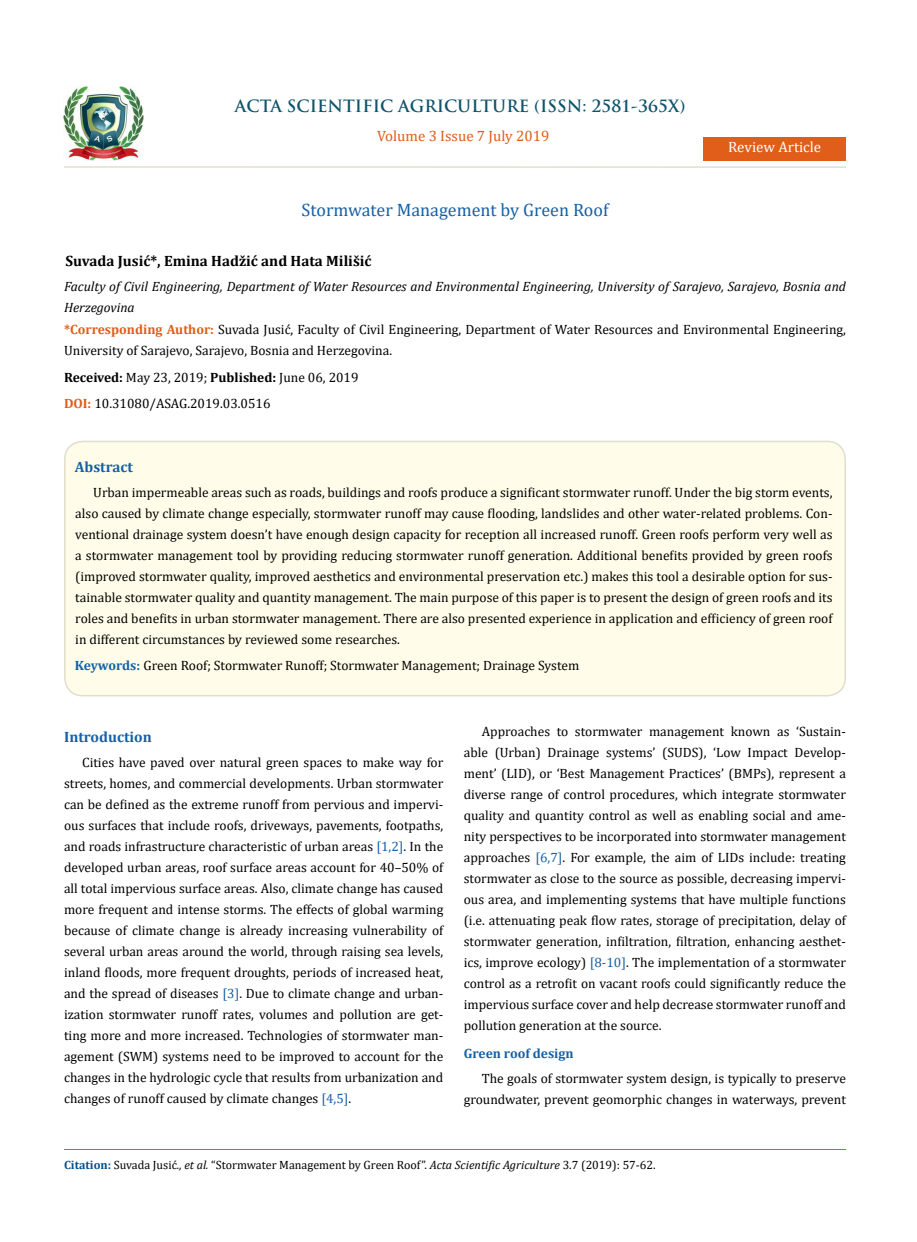
<style>
.page{position:relative;width:917px;height:1242px;background:#fff}
.page>*{position:absolute;margin:0;border:0;box-sizing:border-box;transform-origin:0 0}
.t1{font:18px "Cambria";color:#1560a6}
.t2{font:700 16.5px "Trajan Pro";color:#0e546a}
.t3{font:700 15px "Cambria";color:#000}
.t4{font:15px "Cambria";color:#e05d1a}
.t5{font:700 15px "Cambria";color:#1560a6}
.t6{font:15px "Cambria";color:#fff}
.t7{font:13.5px/21px "Cambria";color:#000;text-align:justify}
.t8{font:italic 13.5px/21px "Cambria";color:#000}
.t9{font:700 13.5px "Cambria";color:#1560a6}
.t10{font:12px "Cambria";color:#000}
.s1{font-weight:700;color:#e05d1a}
.s2{font-weight:700}
.s3{font-weight:700;color:#1560a6}
.s4{color:#1560a6}
.s5{font-weight:700;color:#035089}
.s6{font-style:italic}
</style>
<div class="page">
<img style="left:63px;top:86px;width:81px;height:74px">
<div style="left:703px;top:137px;width:143px;height:23px;background:#e05d1a"></div>
<div style="left:65px;top:441px;width:780px;height:255px;background:#fffde9;border-radius:18px"></div>
<div style="left:64px;top:441px;width:782px;height:255px;border:2px solid #e0dfcd;border-radius:18px"></div>
<hr style="left:64px;top:166px;width:782px;height:2px;background:#e0dfcd">
<hr style="left:64px;top:1149px;width:782px;height:1px;background:#e05d1a">
<p class="t2" style="left:235px;top:95px;width:452px">ACTA SCIENTIFIC AGRICULTURE (ISSN: 2581-365X)</p>
<p class="t4" style="left:377px;top:127px;width:174px">Volume 3 Issue 7 July 2019</p>
<p class="t6" style="left:728px;top:138px;width:94px">Review Article</p>
<h1 class="t1" style="left:301px;top:199px;width:308px">Stormwater Management by Green Roof</h1>
<p class="t3" style="left:65px;top:250px;width:307px">Suvada Jusić*, Emina Hadžić and Hata Milišić</p>
<p class="t8" style="left:64px;top:275px;width:783px">Faculty of Civil Engineering, Department of Water Resources and Environmental Engineering, University of Sarajevo, Sarajevo, Bosnia and<br>Herzegovina</p>
<p class="t7" style="left:64px;top:319px;width:783px"><span class="s1">*Corresponding Author:</span> Suvada Jusić, Faculty of Civil Engineering, Department of Water Resources and Environmental Engineering,<br>University of Sarajevo, Sarajevo, Bosnia and Herzegovina.</p>
<p class="t7" style="left:64px;top:367px;width:296px"><span class="s2">Received:</span> May 23, 2019; <span class="s2">Published:</span> June 06, 2019</p>
<p class="t7" style="left:64px;top:393px;width:208px"><span class="s1">DOI:</span> 10.31080/ASAG.2019.03.0516</p>
<p class="t5" style="left:75px;top:457px;width:60px">Abstract</p>
<p class="t7" style="left:75px;top:482px;width:758px;text-indent:18px">Urban impermeable areas such as roads, buildings and roofs produce a significant stormwater runoff. Under the big storm events, also caused by climate change especially, stormwater runoff may cause flooding, landslides and other water-related problems. Con&shy;ventional drainage system doesn’t have enough design capacity for reception all increased runoff. Green roofs perform very well as a stormwater management tool by providing reducing stormwater runoff generation. Additional benefits provided by green roofs (improved stormwater quality, improved aesthetics and environmental preservation etc.) makes this tool a desirable option for sus&shy;tainable stormwater quality and quantity management. The main purpose of this paper is to present the design of green roofs and its roles and benefits in urban stormwater management. There are also presented experience in application and efficiency of green roof in different circumstances by reviewed some researches.</p>
<p class="t7" style="left:75px;top:655px;width:506px"><span class="s3">Keywords:</span> Green Roof; Stormwater Runoff; Stormwater Management; Drainage System</p>
<p class="t5" style="left:64px;top:726px;width:89px">Introduction</p>
<p class="t7" style="left:64px;top:752px;width:381px;text-indent:18px">Cities have paved over natural green spaces to make way for streets, homes, and commercial developments. Urban stormwater can be defined as the extreme runoff from pervious and impervi&shy;ous surfaces that include roofs, driveways, pavements, footpaths, and roads infrastructure characteristic of urban areas <span class="s4">[1,2]</span>. In the developed urban areas, roof surface areas account for 40–50% of all total impervious surface areas. Also, climate change has caused more frequent and intense storms. The effects of global warming because of climate change is already increasing vulnerability of several urban areas around the world, through raising sea levels, inland floods, more frequent droughts, periods of increased heat, and the spread of diseases <span class="s4">[3]</span>. Due to climate change and urban&shy;ization stormwater runoff rates, volumes and pollution are get&shy;ting more and more increased. Technologies of stormwater man&shy;agement (SWM) systems need to be improved to account for the changes in the hydrologic cycle that results from urbanization and changes of runoff caused by climate changes <span class="s4">[4,5]</span>.</p>
<p class="t7" style="left:464px;top:721px;width:384px;text-indent:18px">Approaches to stormwater management known as ‘Sustain&shy;able (Urban) Drainage systems’ (SUDS), ‘Low Impact Develop&shy;ment’ (LID), or ‘Best Management Practices’ (BMPs), represent a diverse range of control procedures, which integrate stormwater quality and quantity control as well as enabling social and ame&shy;nity perspectives to be incorporated into stormwater management approaches <span class="s4">[6,7]</span>. For example, the aim of LIDs include: treating stormwater as close to the source as possible, decreasing impervi&shy;ous area, and implementing systems that have multiple functions (i.e. attenuating peak flow rates, storage of precipitation, delay of stormwater generation, infiltration, filtration, enhancing aesthet&shy;ics, improve ecology) <span class="s4">[8-10]</span>. The implementation of a stormwater control as a retrofit on vacant roofs could significantly reduce the impervious surface cover and help decrease stormwater runoff and pollution generation at the source.</p>
<p class="t9" style="left:464px;top:1044px;width:111px">Green roof design</p>
<p class="t7" style="left:464px;top:1068px;width:384px;text-align:right">The goals of stormwater system design, is typically to preserve groundwater, prevent geomorphic changes in waterways, prevent</p>
<p class="t10" style="left:64px;top:1158px;width:593px"><span class="s5">Citation:</span> Suvada Jusić<span class="s6">., et al.</span> “Stormwater Management by Green Roof”. <span class="s6">Acta Scientific Agriculture</span> 3.7 (2019): 57-62.</p>
</div>
